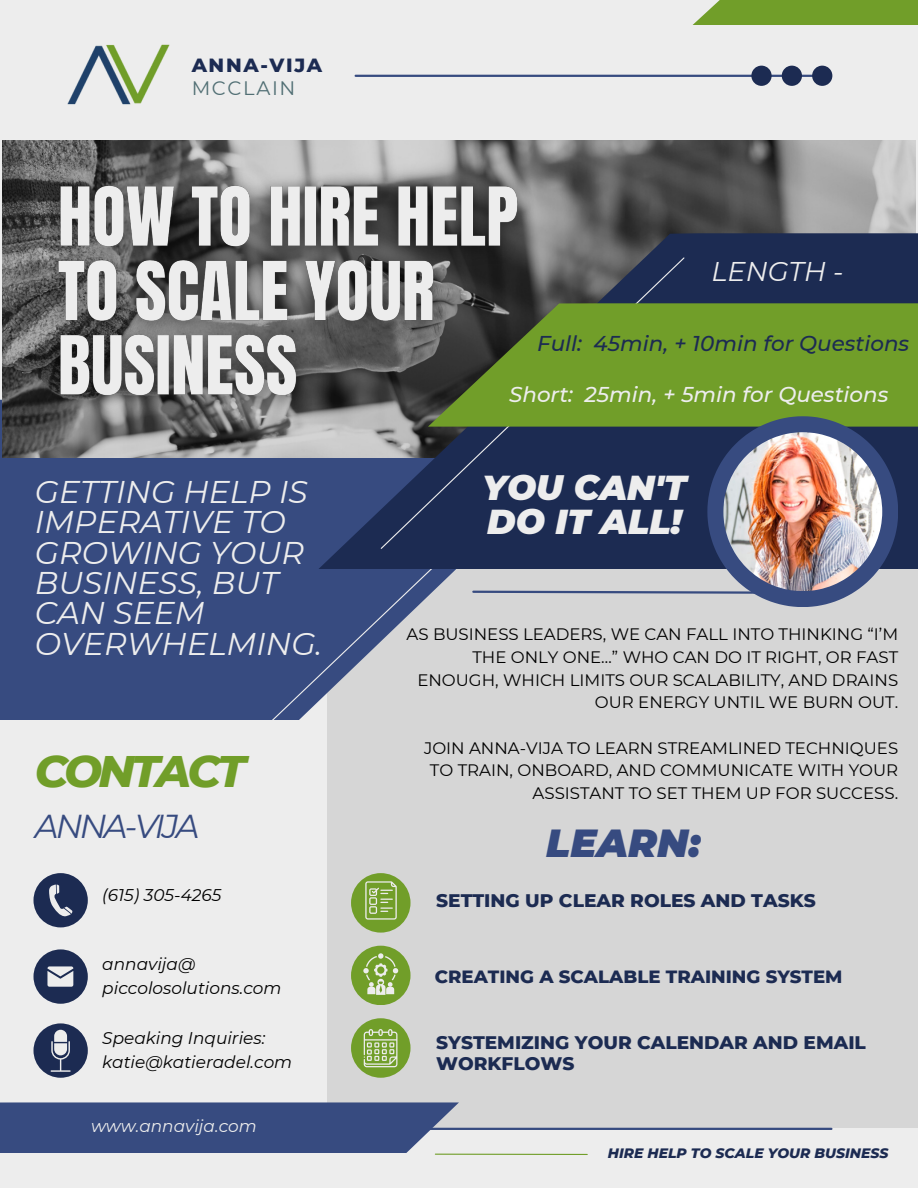
<style>
.page{position:relative;width:918px;height:1188px;background:#ededed}
.page>*{position:absolute;margin:0;border:0;box-sizing:border-box;transform-origin:0 0}
.t1{font:italic 800 45.15px "Montserrat";letter-spacing:-.085em;color:#719e29}
.t2{font:italic 900 39px "Montserrat";color:#374b80}
.t3{font:italic 900 34.5px/33.8px "Montserrat";color:#ededed}
.t4{font:italic 33.15px "Montserrat";letter-spacing:-.085em;color:#374b80}
.t5{font:italic 31.35px/30.3px "Montserrat";color:#ededed}
.t6{font:italic 27px "Montserrat";color:#ededed}
.t7{font:italic 500 21.45px "Montserrat";color:#1c2b52}
.t8{font:italic 500 21.45px "Montserrat";color:#ededed}
.t9{font:800 19.5px "Montserrat";letter-spacing:.085em;color:#1c2b52}
.t10{font:19.5px "Montserrat";letter-spacing:.085em;color:#516f74}
.t11{font:800 18.6px/21.3px "Montserrat";color:#1c2b52}
.t12{font:800 18.15px "Montserrat";color:#1c2b52}
.t13{font:italic 16.95px/23.2px "Montserrat";color:#000}
.t14{font:italic 16.95px "Montserrat";color:#ededed}
.t15{font:16.65px/22.6px "Montserrat";color:#000;text-align:right}
.t16{font:italic 800 13.95px "Montserrat";color:#1c2b52}
</style>
<div class="page">
<div style="left:327px;top:546px;width:591px;height:582px;background:#d6d6d6"></div>
<div style="left:0;top:400px;width:318px;height:320px;background:#374b80"></div>
<div style="left:351px;top:873px;width:60px;height:60px;background:#719e29;border-radius:50%"></div>
<div style="left:33px;top:873px;width:55px;height:54px;background:#1c2b52;border-radius:50%"></div>
<div style="left:33px;top:949px;width:55px;height:55px;background:#1c2b52;border-radius:50%"></div>
<div style="left:33px;top:1023px;width:55px;height:55px;background:#1c2b52;border-radius:50%"></div>
<img style="left:3px;top:141px;width:912px;height:317px">
<svg style="left:250px;top:542px;width:206px;height:178px"></svg>
<svg style="left:318px;top:233px;width:600px;height:336px;background:#2b395e"></svg>
<svg style="left:0;top:1102px;width:459px;height:51px;background:#425586"></svg>
<div style="left:692px;top:0;width:226px;height:25px;background:#719e29"></div>
<svg style="left:380px;top:256px;width:306px;height:294px;background:#35405d"></svg>
<div style="left:428px;top:303px;width:490px;height:124px;background:#719e29"></div>
<hr style="left:356px;top:75px;width:464px;height:2px;background:#374b80">
<svg style="left:49px;top:884px;width:24px;height:33px"></svg>
<svg style="left:47px;top:966px;width:26px;height:21px"></svg>
<hr style="left:330px;top:1128px;width:501px;height:2px;background:#374b80">
<hr style="left:435px;top:1154px;width:152px;height:1px;background:#719e29">
<svg style="left:751px;top:66px;width:81px;height:20px"></svg>
<img style="left:67px;top:44px;width:103px;height:61px">
<svg style="left:51px;top:1030px;width:20px;height:42px"></svg>
<div style="left:351px;top:946px;width:60px;height:59px;background:#719e29;border-radius:50%"></div>
<div style="left:351px;top:1018px;width:60px;height:60px;background:#719e29;border-radius:50%"></div>
<svg style="left:365px;top:881px;width:32px;height:39px"></svg>
<svg style="left:363px;top:953px;width:35px;height:42px"></svg>
<svg style="left:364px;top:1029px;width:33px;height:38px"></svg>
<img style="left:33px;top:145px;width:511px;height:301px">
<svg style="left:471px;top:416px;width:427px;height:191px"></svg>
<img style="left:723px;top:432px;width:159px;height:159px">
<p class="t9" style="left:192px;top:53px;width:132px">ANNA-VIJA</p>
<p class="t10" style="left:192px;top:76px;width:105px">MCCLAIN</p>
<h3 class="t5" style="left:35px;top:477px;width:289px">GETTING HELP IS<br>IMPERATIVE TO<br>GROWING YOUR<br>BUSINESS, BUT<br>CAN SEEM<br>OVERWHELMING.</h3>
<h1 class="t1" style="left:35px;top:744px;width:212px">CONTACT</h1>
<h3 class="t4" style="left:35px;top:805px;width:166px">ANNA-VIJA</h3>
<p class="t13" style="left:102px;top:884px;width:121px">(615) 305-4265</p>
<p class="t13" style="left:102px;top:953px;width:181px">annavija@ piccolosolutions.com</p>
<p class="t13" style="left:102px;top:1027px;width:191px">Speaking Inquiries: katie@katieradel.com</p>
<p class="t14" style="left:91px;top:1116px;width:167px">www.annavija.com</p>
<h3 class="t6" style="left:712px;top:255px;width:133px">LENGTH -</h3>
<p class="t7" style="left:537px;top:331px;width:374px">Full: 45min, + 10min for Questions</p>
<p class="t8" style="left:509px;top:381px;width:381px">Short: 25min, + 5min for Questions</p>
<h3 class="t3" style="left:483px;top:471px;width:205px">YOU CAN'T<br>DO IT ALL!</h3>
<p class="t15" style="left:407px;top:623px;width:493px">AS BUSINESS LEADERS, WE CAN FALL INTO THINKING “I’M THE ONLY ONE…” WHO CAN DO IT RIGHT, OR FAST ENOUGH, WHICH LIMITS OUR SCALABILITY, AND DRAINS OUR ENERGY UNTIL WE BURN OUT.</p>
<p class="t15" style="left:424px;top:736px;width:476px">JOIN ANNA-VIJA TO LEARN STREAMLINED TECHNIQUES<br>TO TRAIN, ONBOARD, AND COMMUNICATE WITH YOUR<br>ASSISTANT TO SET THEM UP FOR SUCCESS.</p>
<h2 class="t2" style="left:546px;top:819px;width:156px">LEARN:</h2>
<p class="t11" style="left:436px;top:890px;width:381px">SETTING UP CLEAR ROLES AND TASKS</p>
<p class="t12" style="left:435px;top:965px;width:409px">CREATING A SCALABLE TRAINING SYSTEM</p>
<p class="t11" style="left:436px;top:1032px;width:431px">SYSTEMIZING YOUR CALENDAR AND EMAIL<br>WORKFLOWS</p>
<p class="t16" style="left:608px;top:1144px;width:282px">HIRE HELP TO SCALE YOUR BUSINESS</p>
</div>
